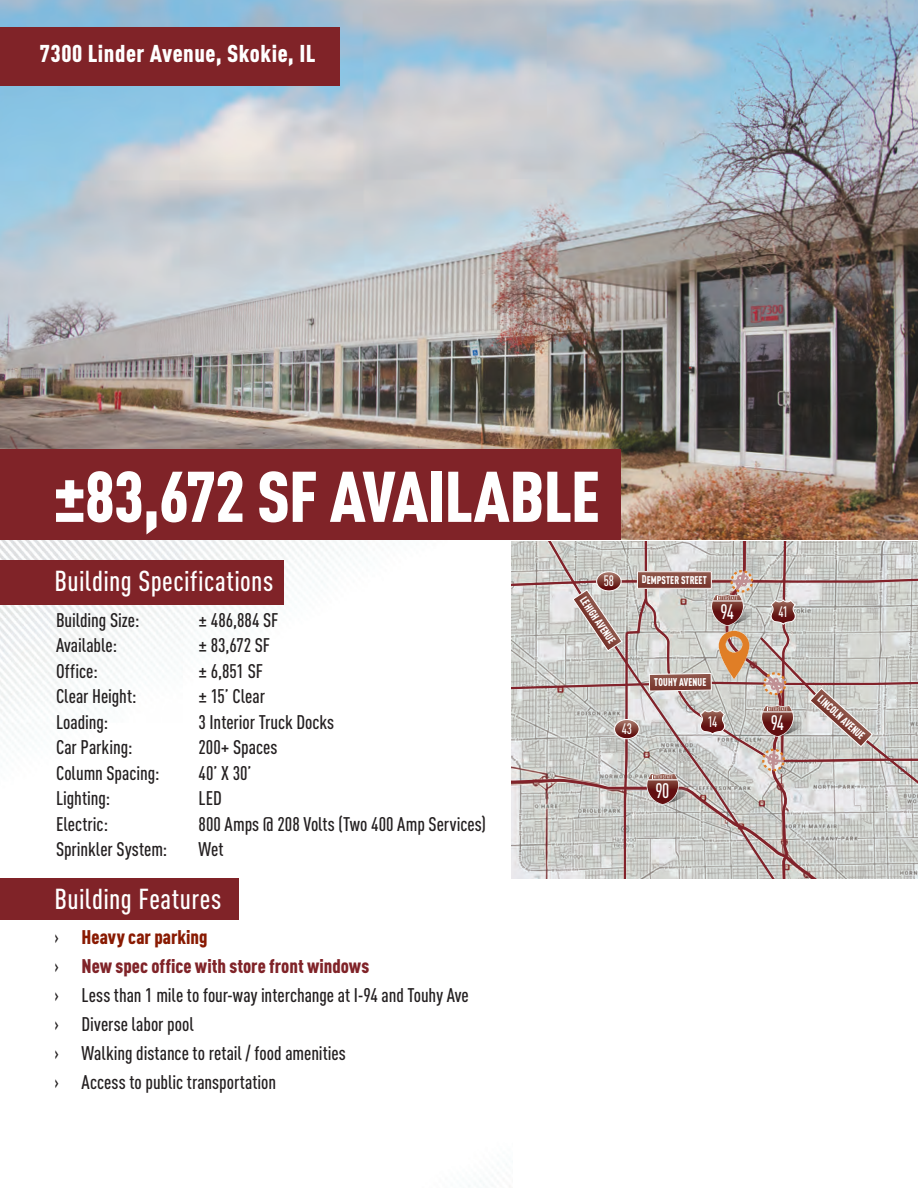
<style>
.page{position:relative;width:918px;height:1188px;background:#fff}
.page>*{position:absolute;margin:0;border:0;box-sizing:border-box;transform-origin:0 0}
.t1{font:900 70.5px "DIN Cond";letter-spacing:-.015em;color:#fff}
.t2{font:500 28.5px "DIN Cond";letter-spacing:.015em;color:#fff}
.t3{font:900 24px "DIN Cond";letter-spacing:.02em;color:#fff}
.t4{font:500 20.85px "DIN Cond";color:#fff;scale:.91 1}
.t5{font:500 19.5px/29.1px "DIN Cond";color:#231f20}
.t6{font:500 15px "DIN Cond";letter-spacing:-.045em;color:#fff;scale:.91 1}
.t7{font:900 11.1px "DIN Cond";letter-spacing:.005em;color:#fff;scale:.86 1}
.t8{font:900 11.1px "DIN Cond";letter-spacing:.005em;color:#fff;scale:.85 1}
.s1{font-weight:900;color:#891a02}
.s2{font-weight:900;color:#802328}
</style>
<div class="page">
<img style="left:0;top:540px;width:512px;height:647px">
<img style="left:0;top:0;width:918px;height:540px">
<svg style="left:511px;top:541px;width:407px;height:337px;background:#c6beba"></svg>
<div style="left:0;top:449px;width:621px;height:91px;background:#802328"></div>
<div style="left:0;top:560px;width:284px;height:45px;background:#802328"></div>
<div style="left:0;top:879px;width:239px;height:41px;background:#802328"></div>
<div style="left:0;top:27px;width:339px;height:59px;background:#802328"></div>
<p class="t3" style="left:40px;top:39px;width:277px">7300 Linder Avenue, Skokie, IL</p>
<h1 class="t1" style="left:53px;top:453px;width:548px">±83,672 SF AVAILABLE</h1>
<h2 class="t2" style="left:55px;top:564px;width:220px">Building Specifications</h2>
<p class="t5" style="left:56px;top:605px;width:85px">Building Size:</p>
<p class="t5" style="left:199px;top:605px;width:82px">± 486,884 SF</p>
<p class="t5" style="left:56px;top:630px;width:63px">Available:</p>
<p class="t5" style="left:199px;top:630px;width:73px">± 83,672 SF</p>
<p class="t5" style="left:56px;top:656px;width:43px">Office:</p>
<p class="t5" style="left:199px;top:656px;width:66px">± 6,851 SF</p>
<p class="t5" style="left:56px;top:681px;width:82px">Clear Height:</p>
<p class="t5" style="left:199px;top:681px;width:68px">± 15’ Clear</p>
<p class="t5" style="left:56px;top:707px;width:54px">Loading:</p>
<p class="t5" style="left:199px;top:707px;width:137px">3 Interior Truck Docks</p>
<p class="t5" style="left:56px;top:732px;width:78px">Car Parking:</p>
<p class="t5" style="left:199px;top:732px;width:81px">200+ Spaces</p>
<p class="t5" style="left:56px;top:758px;width:105px">Column Spacing:</p>
<p class="t5" style="left:199px;top:758px;width:54px">40’ X 30’</p>
<p class="t5" style="left:56px;top:783px;width:56px">Lighting:</p>
<p class="t5" style="left:199px;top:783px;width:25px">LED</p>
<p class="t5" style="left:56px;top:809px;width:54px">Electric:</p>
<p class="t5" style="left:199px;top:809px;width:289px">800 Amps @ 208 Volts (Two 400 Amp Services)</p>
<p class="t5" style="left:56px;top:834px;width:113px">Sprinkler System:</p>
<p class="t5" style="left:199px;top:834px;width:26px">Wet</p>
<h2 class="t2" style="left:55px;top:882px;width:168px">Building Features</h2>
<p class="t5" style="left:55px;top:922px;width:416px">› <span class="s1">Heavy car parking<br></span>› <span class="s2">New spec office with store front windows<br></span>› Less than 1 mile to four-way interchange at I-94 and Touhy Ave › Diverse labor pool<br>› Walking distance to retail / food amenities<br>› Access to public transportation</p>
<p class="t6" style="left:604px;top:572px;width:12px">58</p>
<p class="t7" style="left:642px;top:573px;width:77px">DEMPSTER STREET</p>
<p class="t8" style="left:588px;top:594px;width:65px;rotate:56deg">LEHIGH AVENUE</p>
<p class="t7" style="left:654px;top:675px;width:62px;rotate:-1deg">TOUHY AVENUE</p>
<p class="t4" style="left:721px;top:599px;width:16px">94</p>
<p class="t6" style="left:622px;top:720px;width:13px">43</p>
<p class="t4" style="left:656px;top:778px;width:17px">90</p>
<p class="t6" style="left:708px;top:713px;width:12px">14</p>
<p class="t6" style="left:779px;top:603px;width:12px">41</p>
<p class="t4" style="left:771px;top:710px;width:16px">94</p>
<p class="t7" style="left:824px;top:692px;width:70px;rotate:42deg">LINCOLN AVENUE</p>
</div>
